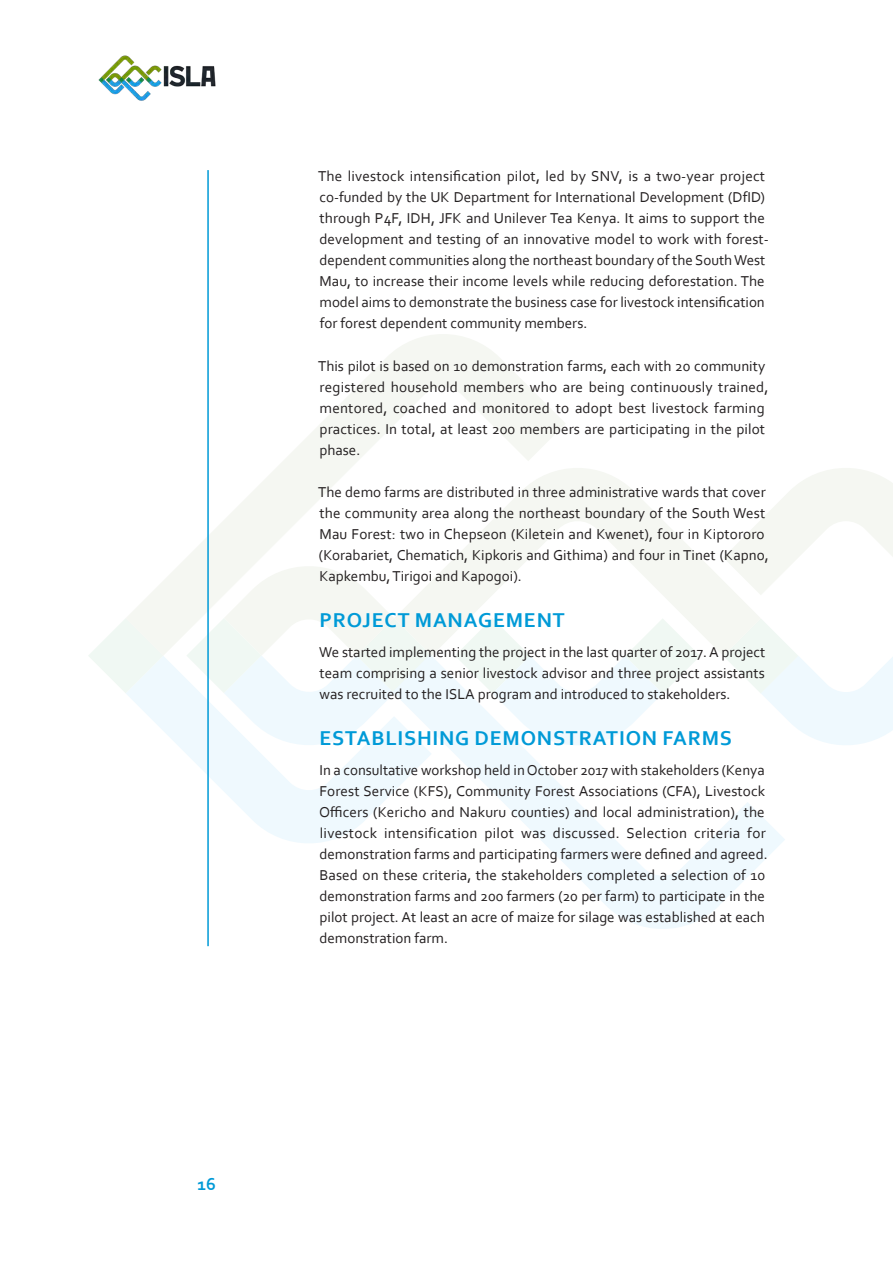
<style>
.page{position:relative;width:893px;height:1263px;background:#fff}
.page>*{position:absolute;margin:0;border:0;box-sizing:border-box;transform-origin:0 0}
.t1{font:700 21px "Corbel";letter-spacing:.04em;color:#009ad7}
.t2{font:700 18px "Corbel";color:#009ad7}
.t3{font:15px/21px "Corbel";color:#231f20}
</style>
<div class="page">
<img style="left:98px;top:55px;width:118px;height:46px">
<svg style="left:89px;top:619px;width:37px;height:74px"></svg>
<svg style="left:126px;top:656px;width:266px;height:187px"></svg>
<svg style="left:126px;top:334px;width:439px;height:322px"></svg>
<svg style="left:186px;top:558px;width:208px;height:195px"></svg>
<svg style="left:392px;top:654px;width:393px;height:275px"></svg>
<svg style="left:394px;top:460px;width:366px;height:196px"></svg>
<svg style="left:723px;top:468px;width:170px;height:127px"></svg>
<svg style="left:723px;top:618px;width:170px;height:135px"></svg>
<hr style="left:207px;top:170px;width:2px;height:776px;background:#009ad7">
<p class="t2" style="left:198px;top:1173px;width:20px">16</p>
<p class="t3" style="left:318px;top:165px;width:452px">The livestock intensification pilot, led by SNV, is a two-year project co-funded by the UK Department for International Development (DfID) through P4F, IDH, JFK and Unilever Tea Kenya. It aims to support the development and testing of an innovative model to work with forest&shy;dependent communities along the northeast boundary of the South West Mau, to increase their income levels while reducing deforestation. The model aims to demonstrate the business case for livestock intensification for forest dependent community members.</p>
<p class="t3" style="left:318px;top:355px;width:452px">This pilot is based on 10 demonstration farms, each with 20 community registered household members who are being continuously trained, mentored, coached and monitored to adopt best livestock farming practices. In total, at least 200 members are participating in the pilot phase.</p>
<p class="t3" style="left:318px;top:481px;width:452px">The demo farms are distributed in three administrative wards that cover the community area along the northeast boundary of the South West Mau Forest: two in Chepseon (Kiletein and Kwenet), four in Kiptororo (Korabariet, Chematich, Kipkoris and Githima) and four in Tinet (Kapno, Kapkembu, Tirigoi and Kapogoi).</p>
<h1 class="t1" style="left:319px;top:607px;width:247px">PROJECT MANAGEMENT</h1>
<p class="t3" style="left:319px;top:641px;width:448px;text-align:justify">We started implementing the project in the last quarter of 2017. A project team comprising a senior livestock advisor and three project assistants was recruited to the ISLA program and introduced to stakeholders.</p>
<h1 class="t1" style="left:319px;top:725px;width:414px">ESTABLISHING DEMONSTRATION FARMS</h1>
<p class="t3" style="left:319px;top:759px;width:450px">In a consultative workshop held in October 2017 with stakeholders (Kenya Forest Service (KFS), Community Forest Associations (CFA), Livestock Officers (Kericho and Nakuru counties) and local administration), the livestock intensification pilot was discussed. Selection criteria for demonstration farms and participating farmers were defined and agreed.<br>Based on these criteria, the stakeholders completed a selection of 10 demonstration farms and 200 farmers (20 per farm) to participate in the pilot project. At least an acre of maize for silage was established at each demonstration farm.</p>
</div>
